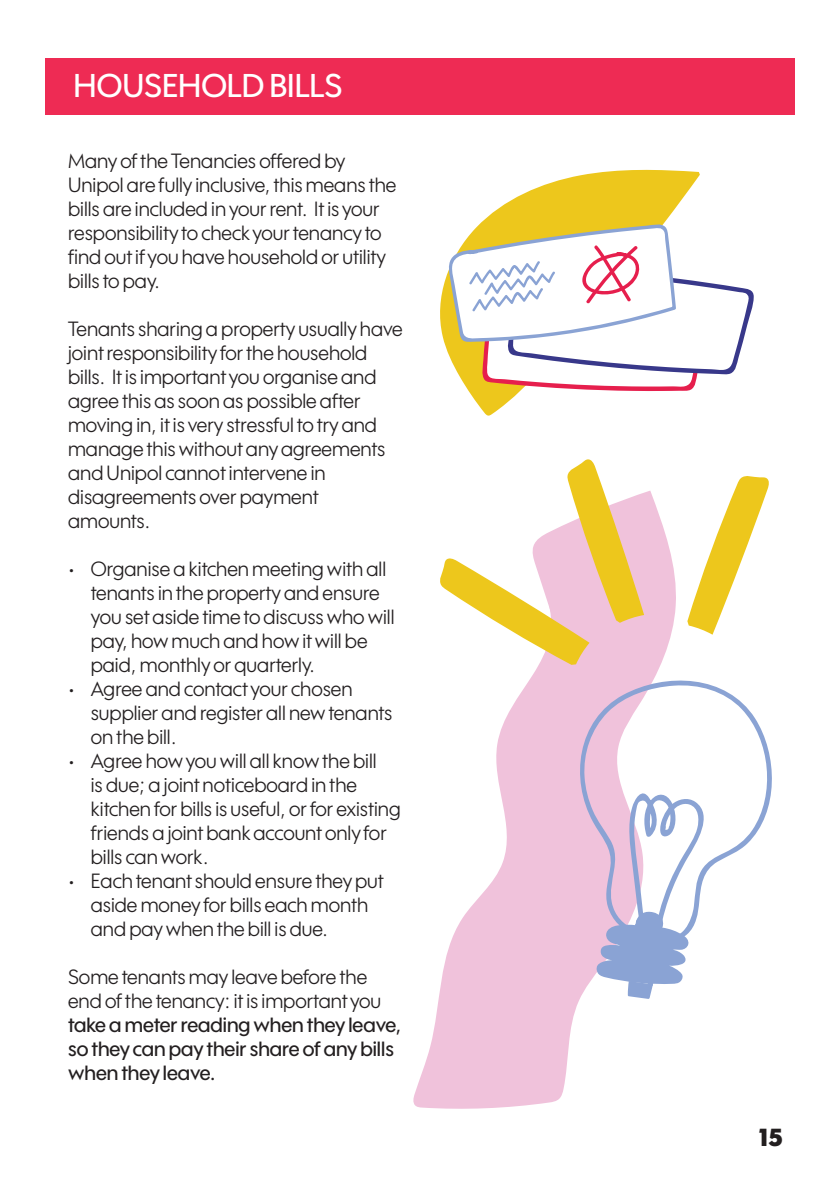
<style>
.page{position:relative;width:840px;height:1191px;background:#fff}
.page>*{position:absolute;margin:0;border:0;box-sizing:border-box;transform-origin:0 0}
.Paragraph_Style_2{font:500 32px "Wes FY";color:#fff}
.t1{font:900 24px "Wes FY";color:#231f20}
.Paragraph_Style_2-2{font:20px/24px "Wes FY";color:#231f20}
.Paragraph_Style_2-3{font:500 20px/24px "Wes FY";color:#231f20}
.s1{font-weight:400}
</style>
<div class="page">
<div style="left:45px;top:58px;width:749px;height:57px;background:#ee2b54"></div>
<svg style="left:440px;top:169px;width:259px;height:247px"></svg>
<svg style="left:413px;top:491px;width:263px;height:618px;fill:#f0c2db"></svg>
<svg style="left:569px;top:672px;width:203px;height:271px"></svg>
<svg style="left:595px;top:786px;width:119px;height:213px"></svg>
<svg style="left:448px;top:223px;width:305px;height:168px"></svg>
<svg style="left:687px;top:476px;width:82px;height:158px"></svg>
<svg style="left:437px;top:459px;width:206px;height:206px"></svg>
<p class="Paragraph_Style_2" style="left:73px;top:66px;width:270px">HOUSEHOLD BILLS</p>
<p class="Paragraph_Style_2-2" style="left:68px;top:148px;width:329px">Many of the Tenancies offered by Unipol are fully inclusive, this means the bills are included in your rent. It is your responsibility to check your tenancy to find out if you have household or utility bills to pay.</p>
<p class="Paragraph_Style_2-2" style="left:68px;top:316px;width:336px">Tenants sharing a property usually have joint responsibility for the household bills. It is important you organise and agree this as soon as possible after moving in, it is very stressful to try and manage this without any agreements and Unipol cannot intervene in disagreements over payment amounts.</p>
<p class="Paragraph_Style_2-2" style="left:91px;top:556px;width:305px;text-indent:-23px">• Organise a kitchen meeting with all tenants in the property and ensure you set aside time to discuss who will pay, how much and how it will be paid, monthly or quarterly.</p>
<p class="Paragraph_Style_2-2" style="left:91px;top:676px;width:303px;text-indent:-23px">• Agree and contact your chosen supplier and register all new tenants on the bill.</p>
<p class="Paragraph_Style_2-2" style="left:91px;top:748px;width:311px;text-indent:-23px">• Agree how you will all know the bill<br>is due; a joint noticeboard in the kitchen for bills is useful, or for existing friends a joint bank account only for bills can work.</p>
<p class="Paragraph_Style_2-2" style="left:91px;top:868px;width:294px;text-indent:-23px">• Each tenant should ensure they put aside money for bills each month and pay when the bill is due.</p>
<p class="Paragraph_Style_2-3" style="left:68px;top:964px;width:335px"><span class="s1">Some tenants may leave before the end of the tenancy: it is important you </span>take a meter reading when they leave, so they can pay their share of any bills when they leave.</p>
<p class="t1" style="left:758px;top:1122px;width:25px">15</p>
</div>
